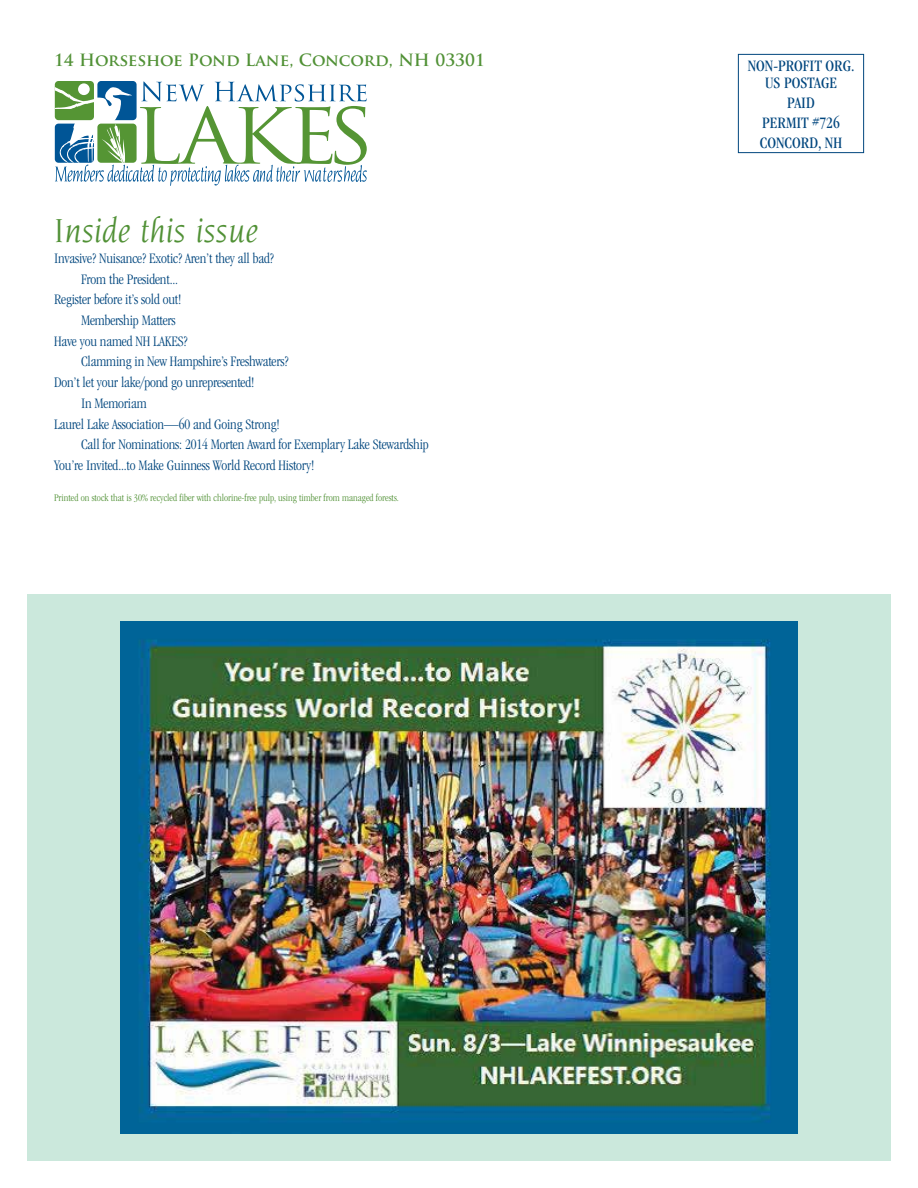
<style>
.page{position:relative;width:918px;height:1188px;background:#fff}
.page>*{position:absolute;margin:0;border:0;box-sizing:border-box;transform-origin:0 0}
.t1{font:italic 36px "Novarese Std";color:#519136}
.t2{font:condensed 16.5px/20px "ITC Garamond Std";color:#00467e;text-align:center}
.t3{font:700 16.5px "Trajan Pro";color:#519136}
.t4{font:300 condensed 15px "ITC Garamond Std";letter-spacing:-.01em;color:#00467e}
.t5{font:300 condensed 10.5px "ITC Garamond Std";color:#519136}
</style>
<div class="page">
<div style="left:738px;top:54px;width:126px;height:99px;border:1px solid #00467e"></div>
<div style="left:27px;top:594px;width:864px;height:567px;background:#cbe8dc"></div>
<img style="left:120px;top:621px;width:678px;height:513px">
<svg style="left:55px;top:81px;width:312px;height:105px"></svg>
<p class="t3" style="left:54px;top:50px;width:432px">14 Horseshoe Pond Lane, Concord, NH 03301</p>
<h1 class="t1" style="left:54px;top:211px;width:205px">Inside this issue</h1>
<p class="t4" style="left:54px;top:250px;width:222px">Invasive? Nuisance? Exotic? Aren’t they all bad?</p>
<p class="t4" style="left:81px;top:271px;width:99px">From the President...</p>
<p class="t4" style="left:54px;top:291px;width:129px">Register before it’s sold out!</p>
<p class="t4" style="left:81px;top:312px;width:96px">Membership Matters</p>
<p class="t4" style="left:54px;top:333px;width:135px">Have you named NH LAKES?</p>
<p class="t4" style="left:81px;top:353px;width:209px">Clamming in New Hampshire’s Freshwaters?</p>
<p class="t4" style="left:54px;top:374px;width:202px">Don’t let your lake/pond go unrepresented!</p>
<p class="t4" style="left:81px;top:395px;width:67px">In Memoriam</p>
<p class="t4" style="left:54px;top:416px;width:227px">Laurel Lake Association—60 and Going Strong!</p>
<p class="t4" style="left:81px;top:436px;width:349px">Call for Nominations: 2014 Morten Award for Exemplary Lake Stewardship</p>
<p class="t4" style="left:54px;top:457px;width:262px">You’re Invited...to Make Guinness World Record History!</p>
<p class="t5" style="left:54px;top:491px;width:347px">Printed on stock that is 30% recycled fiber with chlorine-free pulp, using timber from managed forests.</p>
<p class="t2" style="left:748px;top:57px;width:108px;line-height:17px">NON-PROFIT ORG.<br>US POSTAGE</p>
<p class="t2" style="left:760px;top:93px;width:84px">PAID<br>PERMIT #726<br>CONCORD, NH</p>
</div>
